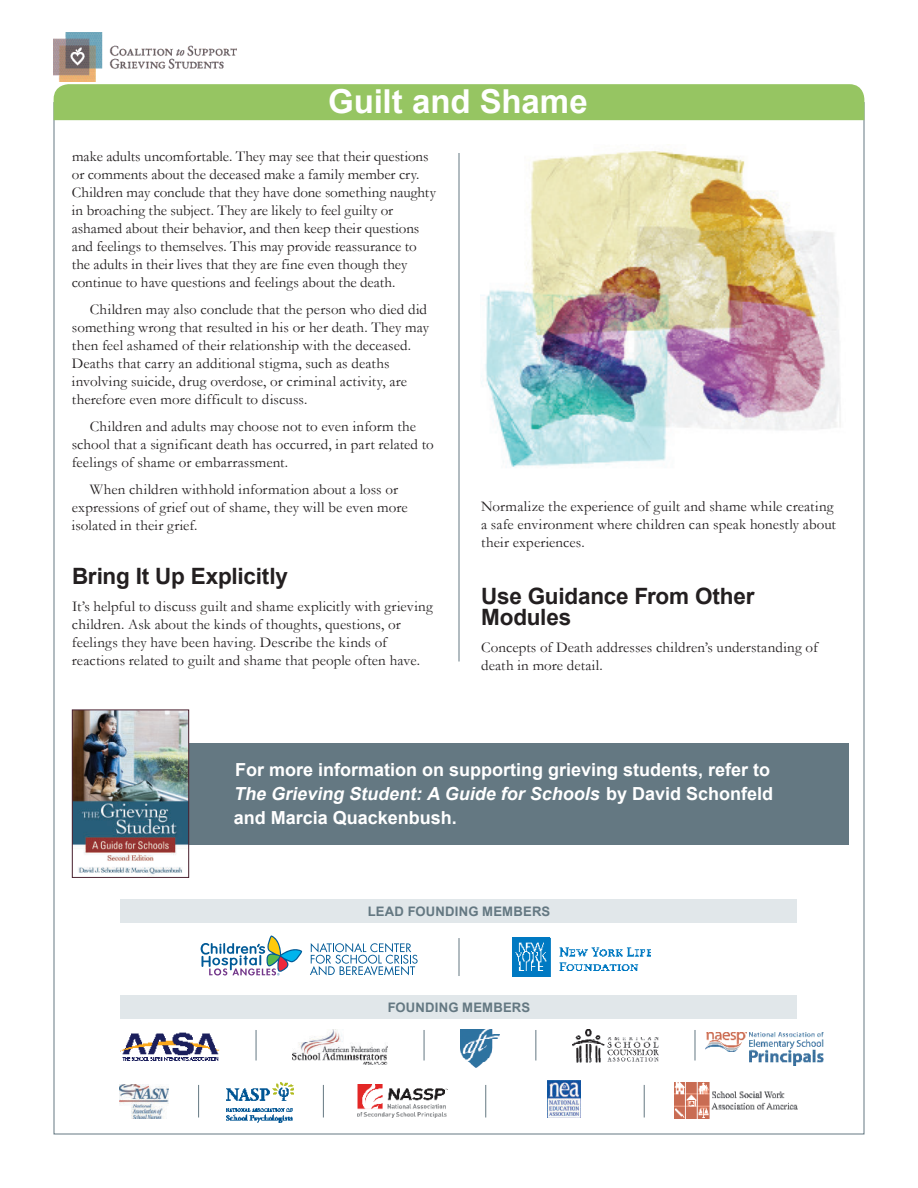
<style>
.page{position:relative;width:918px;height:1188px;background:#fff}
.page>*{position:absolute;margin:0;border:0;box-sizing:border-box;transform-origin:0 0}
.t1{font:700 33px "Arial";color:#fff}
.t2{font:700 22.5px/21px "Arial";letter-spacing:-.01em;color:#231f20}
.t3{font:700 18px/24px "Arial";color:#fff}
.t4{font:15px/18px "Garamond";letter-spacing:.005em;color:#231f20}
.t5{font:700 13.05px "Arial";letter-spacing:.015em;color:#647882}
.s1{font-style:italic}
</style>
<div class="page">
<img style="left:54px;top:32px;width:182px;height:50px">
<hr style="left:459px;top:153px;width:1px;height:508px;background:#647882">
<div style="left:163px;top:743px;width:685px;height:101px;background:#647882"></div>
<img style="left:74px;top:712px;width:113px;height:164px">
<div style="left:72px;top:710px;width:117px;height:168px;border:1px solid #4b2331"></div>
<div style="left:54px;top:84px;width:810px;height:36px;background:#96c562"></div>
<hr style="left:459px;top:938px;width:1px;height:38px;background:#647882">
<hr style="left:256px;top:1030px;width:1px;height:31px;background:#647882">
<hr style="left:198px;top:1085px;width:1px;height:32px;background:#647882">
<hr style="left:323px;top:1085px;width:1px;height:32px;background:#647882">
<hr style="left:485px;top:1085px;width:1px;height:32px;background:#647882">
<hr style="left:644px;top:1085px;width:1px;height:32px;background:#647882">
<hr style="left:424px;top:1030px;width:1px;height:31px;background:#647882">
<hr style="left:536px;top:1030px;width:1px;height:31px;background:#647882">
<hr style="left:695px;top:1030px;width:1px;height:31px;background:#647882">
<div style="left:121px;top:899px;width:676px;height:24px;background:#e1e7ea"></div>
<div style="left:121px;top:995px;width:676px;height:24px;background:#e1e7ea"></div>
<img style="left:513px;top:938px;width:138px;height:38px">
<img style="left:121px;top:1032px;width:99px;height:29px">
<img style="left:292px;top:1030px;width:96px;height:35px">
<img style="left:460px;top:1030px;width:40px;height:37px">
<img style="left:572px;top:1030px;width:87px;height:32px">
<img style="left:120px;top:1084px;width:48px;height:34px">
<img style="left:675px;top:1083px;width:122px;height:35px">
<img style="left:227px;top:1083px;width:67px;height:39px">
<img style="left:481px;top:150px;width:360px;height:318px">
<img style="left:705px;top:1032px;width:119px;height:34px">
<svg style="left:201px;top:935px;width:101px;height:41px"></svg>
<svg style="left:310px;top:943px;width:108px;height:33px"></svg>
<img style="left:547px;top:1081px;width:34px;height:37px">
<img style="left:358px;top:1084px;width:89px;height:34px">
<h1 class="t1" style="left:328px;top:89px;width:261px">Guilt and Shame</h1>
<p class="t4" style="left:72px;top:149px;width:366px">make adults uncomfortable. They may see that their questions or comments about the deceased make a family member cry.<br>Children may conclude that they have done something naughty in broaching the subject. They are likely to feel guilty or ashamed about their behavior, and then keep their questions and feelings to themselves. This may provide reassurance to the adults in their lives that they are fine even though they continue to have questions and feelings about the death.</p>
<p class="t4" style="left:72px;top:302px;width:359px;text-indent:18px">Children may also conclude that the person who died did something wrong that resulted in his or her death. They may then feel ashamed of their relationship with the deceased.<br>Deaths that carry an additional stigma, such as deaths involving suicide, drug overdose, or criminal activity, are therefore even more difficult to discuss.</p>
<p class="t4" style="left:72px;top:419px;width:364px;text-indent:18px">Children and adults may choose not to even inform the school that a significant death has occurred, in part related to feelings of shame or embarrassment.</p>
<p class="t4" style="left:72px;top:482px;width:337px;text-indent:18px">When children withhold information about a loss or expressions of grief out of shame, they will be even more isolated in their grief.</p>
<h2 class="t2" style="left:72px;top:568px;width:217px">Bring It Up Explicitly</h2>
<p class="t4" style="left:72px;top:599px;width:362px">It’s helpful to discuss guilt and shame explicitly with grieving children. Ask about the kinds of thoughts, questions, or feelings they have been having. Describe the kinds of reactions related to guilt and shame that people often have.</p>
<p class="t4" style="left:481px;top:499px;width:356px">Normalize the experience of guilt and shame while creating a safe environment where children can speak honestly about their experiences.</p>
<h2 class="t2" style="left:481px;top:587px;width:275px">Use Guidance From Other<br>Modules</h2>
<p class="t4" style="left:481px;top:640px;width:338px">Concepts of Death addresses children’s understanding of death in more detail.</p>
<p class="t3" style="left:234px;top:759px;width:541px">For more information on supporting grieving students, refer to<br><span class="s1">The Grieving Student: A</span> <span class="s1">Guide for Schools</span> by David Schonfeld and Marcia Quackenbush.</p>
<p class="t5" style="left:368px;top:906px;width:184px">LEAD FOUNDING MEMBERS</p>
<p class="t5" style="left:388px;top:1002px;width:144px">FOUNDING MEMBERS</p>
</div>
